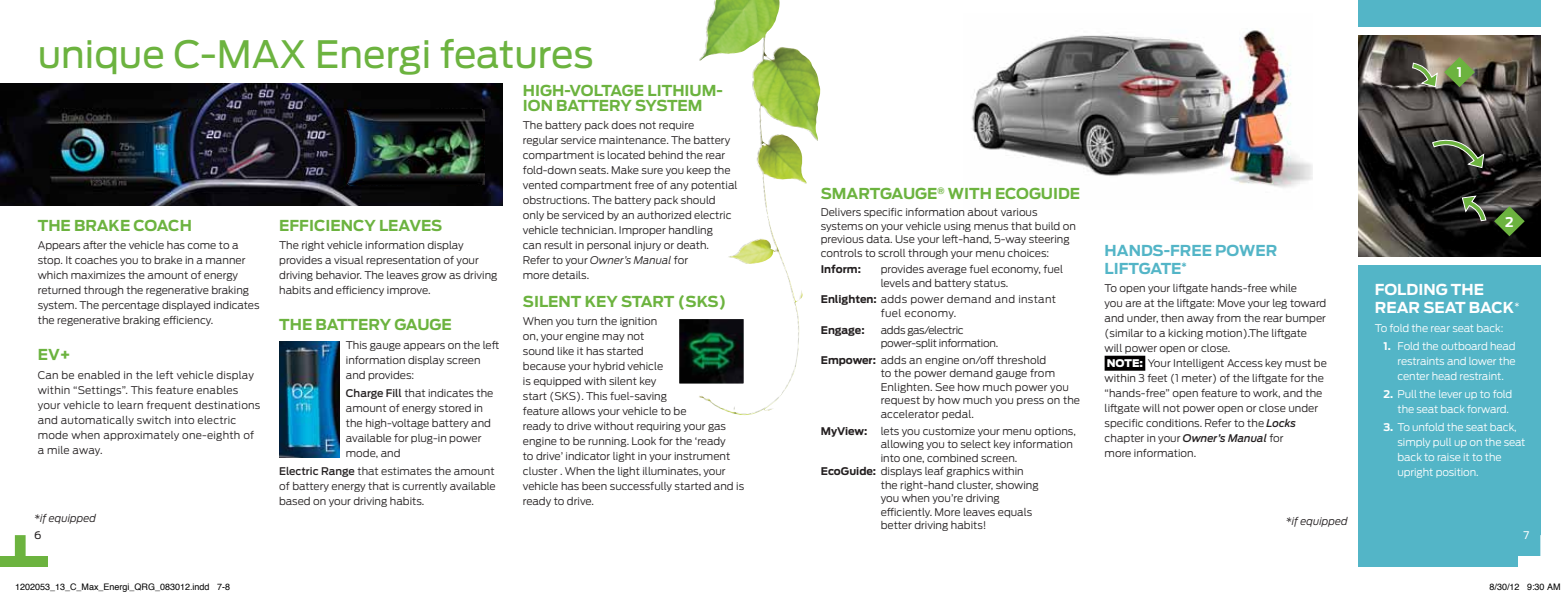
<style>
.page{position:relative;width:1566px;height:594px;background:#fff}
.page>*{position:absolute;margin:0;border:0;box-sizing:border-box;transform-origin:0 0}
.t1{font:37.5px "Ford Antenna";letter-spacing:-.005em;color:#6cb33f}
.t2{font:700 15px/15px "Ford Antenna";color:#6cb33f}
.t3{font:700 15px/18px "Ford Antenna";color:#53b5c7}
.t4{font:700 15px/18px "Ford Antenna";color:#fff}
.t5{font:700 15px "Ford Antenna";letter-spacing:-.02em;color:#6cb33f}
.t6{font:700 13.35px "Ford Antenna";color:#fff}
.t7{font:300 10.5px/15px "Ford Antenna";color:#231f20}
.t8{font:300 10.5px/15px "Ford Antenna";letter-spacing:-.01em;color:#fff}
.t9{font:300 10.5px/15px "Ford Antenna";letter-spacing:.02em;color:#231f20}
.t10{font:300 10.5px/13.5px "Ford Antenna";letter-spacing:.03em;color:#231f20}
.t11{font:300 10.5px/13.5px "Ford Antenna";letter-spacing:-.025em;color:#231f20}
.t12{font:italic 300 10.5px "Ford Antenna";color:#231f20}
.t13{font:700 10.5px "Ford Antenna";color:#231f20}
.t14{font:10.5px "Ford Antenna";color:#231f20}
.t15{font:10.5px "Ford Antenna";color:#fff}
.t16{font:9px "Helvetica";color:#000}
.s1{font-weight:500}
.s2{font-style:italic}
.s3{font-weight:700}
.s4{font-weight:900;color:#fff}
.s5{font-weight:500;font-style:italic}
</style>
<div class="page">
<img style="left:971px;top:30px;width:342px;height:158px">
<div style="left:1358px;top:265px;width:182px;height:302px;background:#53b5c7"></div>
<img style="left:0;top:84px;width:503px;height:121px">
<img style="left:347px;top:110px;width:137px;height:75px">
<img style="left:699px;top:0;width:104px;height:416px">
<svg style="left:1519px;top:535px;width:22px;height:22px"></svg>
<svg style="left:0;top:535px;width:47px;height:22px"></svg>
<div style="left:1358px;top:0;width:182px;height:27px;background:#53b5c7"></div>
<div style="left:1105px;top:356px;width:40px;height:15px;background:#020000"></div>
<img style="left:681px;top:321px;width:61px;height:61px">
<div style="left:678px;top:318px;width:67px;height:67px;border:2px solid #fff"></div>
<div style="left:0;top:557px;width:47px;height:10px;background:#6cb33f"></div>
<div style="left:1519px;top:557px;width:47px;height:10px;background:#fff"></div>
<img style="left:279px;top:341px;width:60px;height:116px">
<svg style="left:1503px;top:256px;width:12px;height:1px"></svg>
<img style="left:1358px;top:35px;width:182px;height:221px">
<svg style="left:1412px;top:62px;width:26px;height:38px"></svg>
<svg style="left:1432px;top:132px;width:53px;height:37px;background:#464d3e"></svg>
<svg style="left:1461px;top:195px;width:26px;height:27px"></svg>
<svg style="left:1494px;top:206px;width:31px;height:30px"></svg>
<svg style="left:1444px;top:57px;width:31px;height:30px"></svg>
<h1 class="t1" style="left:38px;top:22px;width:557px">unique C-MAX Energi features</h1>
<h2 class="t5" style="left:38px;top:212px;width:153px">TH E BRAKE COACH</h2>
<p class="t7" style="left:38px;top:236px;width:223px">Appears after the vehicle has come to a stop. It coaches you to brake in a manner which maximizes the amount of energy returned through the regenerative braking system. The percentage displayed indicates the regenerative braking efficiency.</p>
<h2 class="t2" style="left:38px;top:346px;width:34px">EV+</h2>
<p class="t9" style="left:38px;top:366px;width:224px">Can be enabled in the left vehicle display within “Settings”. This feature enables your vehicle to learn frequent destinations and automatically switch into electric mode when approximately one-eighth of a mile away.</p>
<p class="t12" style="left:34px;top:510px;width:63px">*if equipped</p>
<p class="t14" style="left:34px;top:526px;width:9px">6</p>
<h2 class="t2" style="left:279px;top:216px;width:162px">EFFICIENCY LEAVES</h2>
<p class="t7" style="left:279px;top:236px;width:220px">The right vehicle information display provides a visual representation of your driving behavior. The leaves grow as driving habits and efficiency improve.</p>
<h2 class="t2" style="left:279px;top:316px;width:174px">TH E BATTERY GAU GE</h2>
<p class="t7" style="left:346px;top:336px;width:155px">This gauge appears on the left information display screen and provides:</p>
<p class="t7" style="left:346px;top:384px;width:149px"><span class="s1">Charge Fill</span> that indicates the amount of energy stored in the high-voltage battery and available for plug-in power mode, and</p>
<p class="t7" style="left:279px;top:463px;width:218px;text-align:justify"><span class="s1">Electric Range</span> that estimates the amount of battery energy that is currently available based on your driving habits.</p>
<h2 class="t2" style="left:523px;top:81px;width:201px">HIGH-VOLTAGE LITHIU M-<br>ION BATTERY SYSTEM</h2>
<p class="t7" style="left:523px;top:117px;width:216px">The battery pack does not require<br>regular service maintenance. The battery compartment is located behind the rear fold-down seats. Make sure you keep the vented compartment free of any potential obstructions. The battery pack should only be serviced by an authorized electric vehicle technician. Improper handling<br>can result in personal injury or death.<br>Refer to your <span class="s2">Owner’s Manual</span> for<br>more details.</p>
<h2 class="t2" style="left:523px;top:293px;width:205px">SILENT KEY START (SKS)</h2>
<p class="t7" style="left:523px;top:313px;width:223px">When you turn the ignition<br>on, your engine may not<br>sound like it has started<br>because your hybrid vehicle<br>is equipped with silent key<br>start (SKS). This fuel-saving<br>feature allows your vehicle to be<br>ready to drive without requiring your gas engine to be running. Look for the ‘ready<br>to drive’ indicator light in your instrument cluster . When the light illuminates, your vehicle has been successfully started and is ready to drive.</p>
<p class="t6" style="left:1457px;top:61px;width:7px">1</p>
<h2 class="t2" style="left:821px;top:185px;width:261px">SMARTGAUGE<sup>®</sup> WITH ECOGU IDE</h2>
<p class="t7" style="left:821px;top:204px;width:257px;line-height:13.5px">Delivers specific information about various systems on your vehicle using menus that build on previous data. Use your left-hand, 5-way steering controls to scroll through your menu choices:</p>
<p class="t13" style="left:821px;top:260px;width:42px">I NFORM:</p>
<p class="t7" style="left:881px;top:261px;width:184px;line-height:13.5px">provides average fuel economy, fuel levels and battery status.</p>
<p class="t10" style="left:881px;top:292px;width:177px;text-indent:-60px"><span class="s3">ENLIGHTEN:</span> adds power demand and instant fuel economy.</p>
<p class="t13" style="left:821px;top:320px;width:45px">ENGAGE:</p>
<p class="t11" style="left:881px;top:322px;width:119px">adds gas/electric power-split information.</p>
<p class="t7" style="left:881px;top:352px;width:201px;line-height:13.5px;text-indent:-60px"><span class="s3">EMPOWER:</span> adds an engine on/off threshold<br>to the power demand gauge from<br>Enlighten. See how much power you request by how much you press on the accelerator pedal.</p>
<p class="t13" style="left:821px;top:421px;width:48px">MYVIEW:</p>
<p class="t7" style="left:881px;top:422px;width:197px">lets you customize your menu options,</p>
<p class="t7" style="left:881px;top:436px;width:194px">allowing you to select key information</p>
<p class="t7" style="left:881px;top:449px;width:138px">into one, combined screen.</p>
<p class="t7" style="left:821px;top:463px;width:204px"><span class="s3">ECOGUIDE:</span> displays leaf graphics within</p>
<p class="t7" style="left:881px;top:476px;width:159px">the right-hand cluster, showing</p>
<p class="t7" style="left:881px;top:490px;width:121px">you when you’re driving</p>
<p class="t7" style="left:881px;top:503px;width:153px">efficiently. More leaves equals</p>
<p class="t7" style="left:881px;top:517px;width:107px">better driving habits!</p>
<h2 class="t3" style="left:1105px;top:240px;width:174px">HANDS-FREE POWER<br>LIFTGATE<sup>*</sup></h2>
<p class="t7" style="left:1105px;top:279px;width:224px">To open your liftgate hands-free while<br>you are at the liftgate: Move your leg toward and under, then away from the rear bumper (similar to a kicking motion).The liftgate will power open or close.<br><span class="s4">Note:</span> Your Intelligent Access key must be within 3 feet (1 meter) of the liftgate for the “hands-free” open feature to work, and the liftgate will not power open or close under specific conditions. Refer to the <span class="s5">Locks </span>chapter in your <span class="s5">Owner’s Manual</span> for<br>more information.</p>
<p class="t12" style="left:1286px;top:512px;width:63px">*if equipped</p>
<p class="t6" style="left:1505px;top:210px;width:10px">2</p>
<h2 class="t4" style="left:1375px;top:279px;width:146px">FOLDING THE<br>REAR S EAT BACK <sup>*</sup></h2>
<p class="t8" style="left:1375px;top:319px;width:130px">To fold the rear seat back:</p>
<p class="t8" style="left:1398px;top:337px;width:120px;text-align:justify;text-indent:-14px"><span class="s3">1.</span> Fold the outboard head restraints and lower the center head restraint.</p>
<p class="t8" style="left:1398px;top:386px;width:116px;text-indent:-14px"><span class="s3">2.</span> Pull the lever up to fold the seat back forward.</p>
<p class="t8" style="left:1398px;top:419px;width:130px;text-indent:-14px"><span class="s3">3.</span> To unfold the seat back, simply pull up on the seat back to raise it to the upright position.</p>
<p class="t15" style="left:1524px;top:527px;width:7px">7</p>
<p class="t16" style="left:15px;top:579px;width:217px">1202053_13_C_Max_Energi_QRG_083012.indd 7-8</p>
<p class="t16" style="left:1490px;top:579px;width:73px">8/30/12 9:30 AM</p>
</div>
